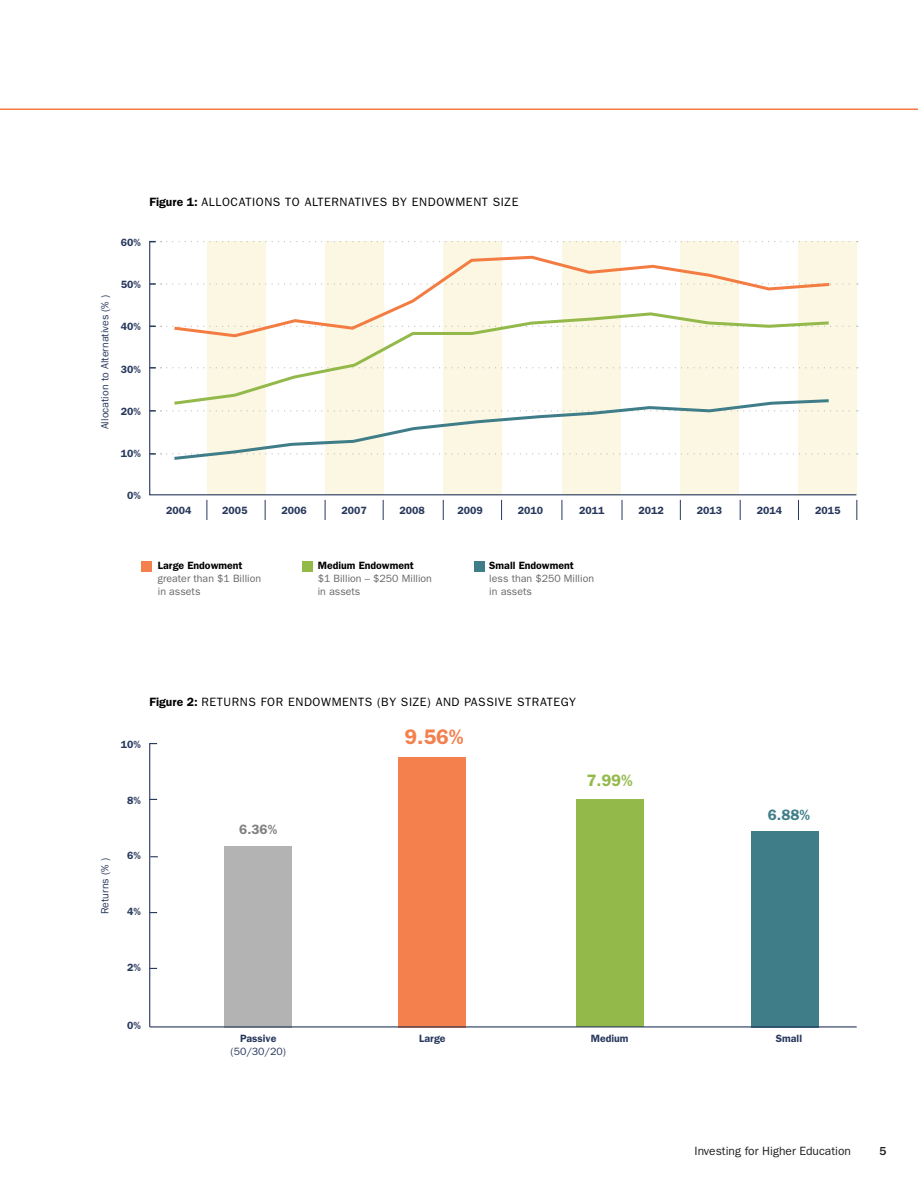
<style>
.page{position:relative;width:918px;height:1188px;background:#fff}
.page>*{position:absolute;margin:0;border:0;box-sizing:border-box;transform-origin:0 0}
.t1{font:600 21.15px "Franklin Gothic";color:#f4804e}
.t2{font:600 16.65px "Franklin Gothic";color:#93b94b}
.t3{font:600 15.15px "Franklin Gothic";color:#3f7d88}
.t4{font:600 13.65px "Franklin Gothic";color:#808080}
.t5{font:12px "Franklin Gothic";letter-spacing:.05em;color:#000}
.t6{font:12px "ITC Franklin Gothic Std";color:#231f20}
.t7{font:500 12px "ITC Franklin Gothic Std";color:#231f20}
.t8{font:600 10.5px "Franklin Gothic";color:#28385d}
.t9{font:10.5px/12.6px "Franklin Gothic";color:#666}
.t10{font:10.5px/12.6px "Franklin Gothic";color:#28385d;text-align:center}
.t11{font:10.5px/12.6px "ITC Franklin Gothic Std";color:#666}
.s1{font-weight:600}
.s2{font-family:"Franklin Gothic";font-weight:600;color:#000}
.s3{font-weight:600;color:#000}
</style>
<div class="page">
<hr style="left:0;top:108px;width:918px;height:2px;background:#f47c43">
<svg style="left:149px;top:240px;width:709px;height:256px"></svg>
<div style="left:751px;top:831px;width:68px;height:196px;background:#3f7d88"></div>
<svg style="left:207px;top:500px;width:1px;height:20px"></svg>
<svg style="left:265px;top:500px;width:1px;height:20px"></svg>
<svg style="left:325px;top:500px;width:1px;height:20px"></svg>
<svg style="left:383px;top:500px;width:1px;height:20px"></svg>
<svg style="left:443px;top:500px;width:1px;height:20px"></svg>
<svg style="left:501px;top:500px;width:1px;height:20px"></svg>
<svg style="left:562px;top:500px;width:1px;height:20px"></svg>
<svg style="left:622px;top:500px;width:1px;height:20px"></svg>
<svg style="left:740px;top:500px;width:1px;height:20px"></svg>
<svg style="left:680px;top:500px;width:1px;height:20px"></svg>
<svg style="left:798px;top:500px;width:1px;height:20px"></svg>
<svg style="left:856px;top:500px;width:1px;height:20px"></svg>
<svg style="left:167px;top:241px;width:691px;height:1px"></svg>
<svg style="left:150px;top:283px;width:11px;height:2px"></svg>
<svg style="left:167px;top:283px;width:691px;height:2px"></svg>
<svg style="left:167px;top:326px;width:691px;height:1px"></svg>
<svg style="left:150px;top:367px;width:11px;height:2px"></svg>
<svg style="left:167px;top:367px;width:691px;height:1px"></svg>
<svg style="left:150px;top:410px;width:11px;height:2px"></svg>
<svg style="left:150px;top:453px;width:11px;height:2px"></svg>
<svg style="left:171px;top:254px;width:662px;height:85px"></svg>
<svg style="left:171px;top:311px;width:661px;height:87px"></svg>
<svg style="left:167px;top:398px;width:691px;height:64px"></svg>
<hr style="left:149px;top:743px;width:1px;height:284px;background:#28385d">
<div style="left:398px;top:757px;width:68px;height:270px;background:#f4804e"></div>
<div style="left:224px;top:846px;width:68px;height:181px;background:#b3b3b3"></div>
<div style="left:576px;top:799px;width:68px;height:228px;background:#93b94b"></div>
<div style="left:141px;top:561px;width:11px;height:11px;background:#f4804e"></div>
<div style="left:302px;top:561px;width:11px;height:11px;background:#93b94b"></div>
<div style="left:474px;top:561px;width:11px;height:11px;background:#3f7d88"></div>
<hr style="left:150px;top:1026px;width:707px;height:1px;background:#28385d">
<p class="t5" style="left:150px;top:195px;width:370px"><span class="s1">Figure 1:</span> ALLOCATIONS TO ALTERNATIVES BY ENDOWMENT SIZE</p>
<p class="t8" style="left:121px;top:236px;width:22px">60%</p>
<p class="t10" style="left:98px;top:429px;width:136px;rotate:-90deg">Allocation to Alternatives (% )</p>
<p class="t8" style="left:121px;top:278px;width:22px">50%</p>
<p class="t8" style="left:121px;top:321px;width:22px">40%</p>
<p class="t8" style="left:121px;top:363px;width:22px">30%</p>
<p class="t8" style="left:121px;top:405px;width:22px">20%</p>
<p class="t8" style="left:121px;top:447px;width:22px">10%</p>
<p class="t8" style="left:127px;top:490px;width:15px">0%</p>
<p class="t8" style="left:166px;top:505px;width:27px">2004</p>
<p class="t8" style="left:222px;top:505px;width:27px">2005</p>
<p class="t8" style="left:281px;top:505px;width:27px">2006</p>
<p class="t8" style="left:341px;top:505px;width:27px">2007</p>
<p class="t8" style="left:400px;top:505px;width:27px">2008</p>
<p class="t8" style="left:458px;top:505px;width:27px">2009</p>
<p class="t8" style="left:518px;top:505px;width:27px">2010</p>
<p class="t8" style="left:579px;top:505px;width:27px">2011</p>
<p class="t8" style="left:639px;top:505px;width:27px">2012</p>
<p class="t8" style="left:697px;top:505px;width:27px">2013</p>
<p class="t8" style="left:757px;top:505px;width:27px">2014</p>
<p class="t8" style="left:815px;top:505px;width:27px">2015</p>
<p class="t11" style="left:158px;top:560px;width:105px"><span class="s2">Large Endowment </span>greater than $1 Billion in assets</p>
<p class="t9" style="left:318px;top:559px;width:116px"><span class="s3">Medium Endowment<br></span>$1 Billion – $250 Million in assets</p>
<p class="t9" style="left:489px;top:559px;width:106px"><span class="s3">Small Endowment </span>less than $250 Million in assets</p>
<p class="t8" style="left:121px;top:738px;width:22px">10%</p>
<p class="t5" style="left:150px;top:695px;width:428px"><span class="s1">Figure 2:</span> RETURNS FOR ENDOWMENTS (BY SIZE) AND PASSIVE STRATEGY</p>
<p class="t1" style="left:404px;top:724px;width:61px">9.56%</p>
<p class="t8" style="left:127px;top:794px;width:15px">8%</p>
<p class="t10" style="left:98px;top:914px;width:58px;rotate:-90deg">Returns (% )</p>
<p class="t8" style="left:127px;top:850px;width:15px">6%</p>
<p class="t8" style="left:127px;top:906px;width:15px">4%</p>
<p class="t4" style="left:239px;top:822px;width:40px">6.36%</p>
<p class="t2" style="left:586px;top:770px;width:48px">7.99%</p>
<p class="t8" style="left:127px;top:962px;width:15px">2%</p>
<p class="t8" style="left:127px;top:1019px;width:15px">0%</p>
<p class="t10" style="left:231px;top:1032px;width:57px"><span class="s1">Passive </span>(50/30/20)</p>
<p class="t8" style="left:419px;top:1032px;width:28px">Large</p>
<p class="t8" style="left:591px;top:1032px;width:39px">Medium</p>
<p class="t3" style="left:768px;top:806px;width:44px">6.88%</p>
<p class="t8" style="left:776px;top:1032px;width:28px">Small</p>
<p class="t6" style="left:695px;top:1144px;width:158px">Investing for Higher Education</p>
<p class="t7" style="left:880px;top:1144px;width:9px">5</p>
</div>
